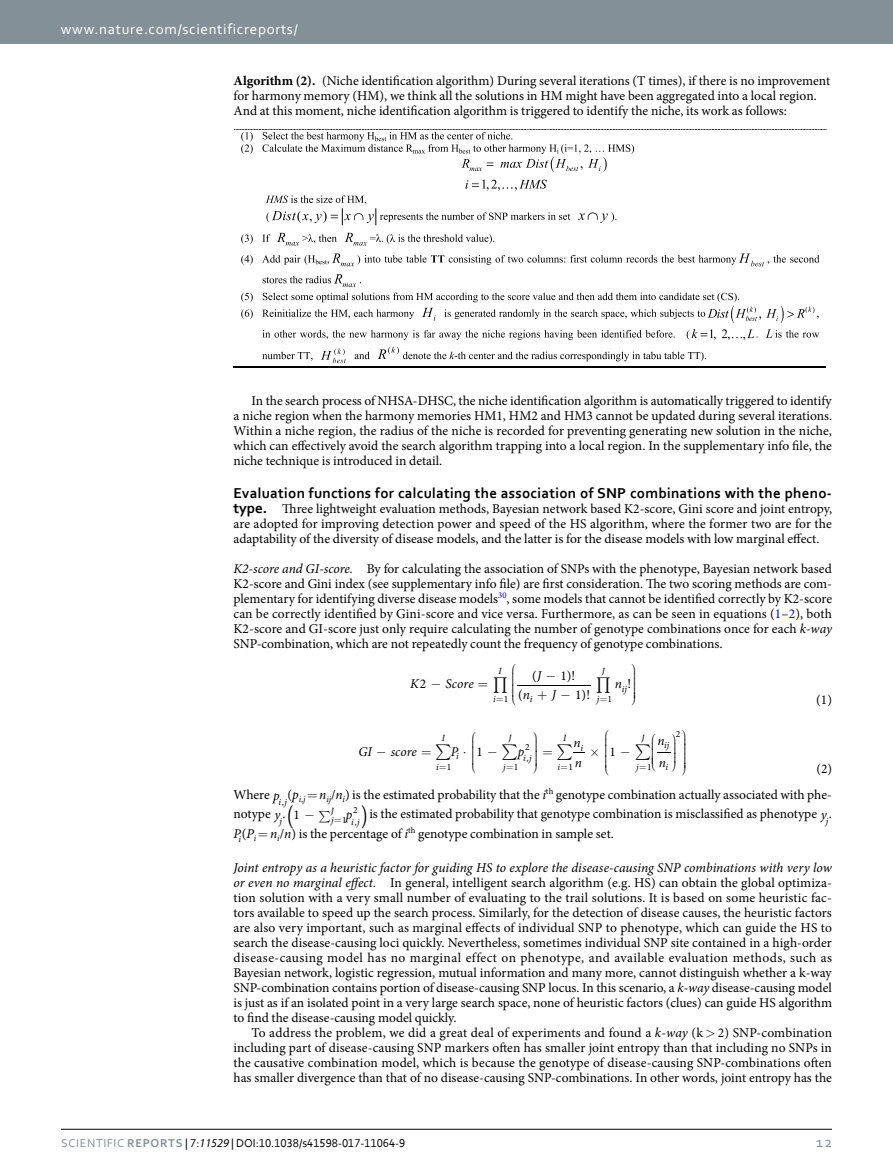
<style>
.page{position:relative;width:893px;height:1174px;background:#fff}
.page>*{position:absolute;margin:0;border:0;box-sizing:border-box;transform-origin:0 0}
.t1{font:26.85px "Minion Pro";color:#000;scale:.7 1}
.t2{font:700 15px "Corbel";letter-spacing:.015em;color:#000}
.t3{font:15px "Corbel 2";letter-spacing:.045em;color:#fff}
.t4{font:15px "Corbel 2";color:#839097}
.t5{font:13.5px/15px "Minion Pro";color:#000;text-align:justify}
.t6{font:italic 13.35px/19.5px "Minion Pro";letter-spacing:.005em;color:#000}
.t7{font:13.35px/19px "Minion Pro";color:#000}
.t8{font:12px "Corbel";color:#000}
.t9{font:italic 9.45px "Minion Pro";color:#000}
.t10{font:9.45px "Minion Pro";color:#000}
.s1{font-weight:700}
.s2{font-family:"Corbel Bold 2";font-weight:400}
.s3{font-family:"Corbel Bold 2";font-size:15px}
.s4{font-style:italic}
.s5{color:#00f}
.s6{font-style:normal}
.s7{font-style:italic;font-size:13.35px}
.s8{font-size:26.85px}
.s9{font-size:13.35px}
.s10{font-family:"Corbel 2";color:#839097}
.s11{font-family:"Corbel Bold 2";color:#839097}
.s12{font-family:"Myriad Pro";font-style:italic}
</style>
<div class="page">
<div style="left:0;top:0;width:893px;height:43px;background:#839097"></div>
<hr style="left:61px;top:1129px;width:771px;height:1px;background:#000">
<img style="left:234px;top:129px;width:592px;height:1px">
<svg style="left:241px;top:132px;width:12px;height:22px"></svg>
<svg style="left:262px;top:132px;width:372px;height:40px"></svg>
<svg style="left:266px;top:180px;width:304px;height:45px"></svg>
<svg style="left:578px;top:212px;width:38px;height:11px"></svg>
<svg style="left:241px;top:234px;width:12px;height:10px"></svg>
<svg style="left:262px;top:234px;width:8px;height:8px"></svg>
<svg style="left:277px;top:233px;width:60px;height:13px"></svg>
<svg style="left:345px;top:233px;width:149px;height:13px"></svg>
<svg style="left:241px;top:255px;width:12px;height:10px"></svg>
<svg style="left:262px;top:253px;width:557px;height:13px"></svg>
<svg style="left:241px;top:292px;width:12px;height:10px"></svg>
<svg style="left:241px;top:309px;width:12px;height:10px"></svg>
<svg style="left:262px;top:274px;width:557px;height:49px"></svg>
<svg style="left:262px;top:329px;width:496px;height:11px"></svg>
<svg style="left:765px;top:329px;width:54px;height:9px"></svg>
<svg style="left:262px;top:352px;width:51px;height:9px"></svg>
<svg style="left:321px;top:348px;width:25px;height:15px"></svg>
<svg style="left:355px;top:352px;width:15px;height:7px"></svg>
<svg style="left:378px;top:347px;width:328px;height:14px"></svg>
<hr style="left:233px;top:366px;width:593px;height:2px;background:#000">
<hr style="left:517px;top:684px;width:74px;height:1px;background:#000">
<svg style="left:657px;top:752px;width:14px;height:1px"></svg>
<p class="t3" style="left:61px;top:19px;width:238px">www.nature.com/scientificreports/</p>
<p class="t5" style="left:233px;top:73px;width:598px;text-align:left"><span class="s1">Algorithm (2).</span> (Niche identification algorithm) During several iterations (T times), if there is no improvement for harmony memory (HM), we think all the solutions in HM might have been aggregated into a local region.<br>And at this moment, niche identification algorithm is triggered to identify the niche, its work as follows:</p>
<p class="t5" style="left:233px;top:393px;width:600px;text-indent:18px">In the search process of NHSA-DHSC, the niche identification algorithm is automatically triggered to identify a niche region when the harmony memories HM1, HM2 and HM3 cannot be updated during several iterations.<br>Within a niche region, the radius of the niche is recorded for preventing generating new solution in the niche, which can effectively avoid the search algorithm trapping into a local region. In the supplementary info file, the niche technique is introduced in detail.</p>
<p class="t2" style="left:233px;top:483px;width:600px">Evaluation functions for calculating the association of SNP combinations with the pheno<span class="s2">-</span></p>
<p class="t5" style="left:233px;top:501px;width:600px"><span class="s3">TYPE.</span> Three lightweight evaluation methods, Bayesian network based K2-score, Gini score and joint entropy, are adopted for improving detection power and speed of the HS algorithm, where the former two are for the adaptability of the diversity of disease models, and the latter is for the disease models with low marginal effect.</p>
<p class="t5" style="left:233px;top:561px;width:600px"><span class="s4">K2-score and GI-score.</span> By for calculating the association of SNPs with the phenotype, Bayesian network based K2-score and Gini index (see supplementary info file) are first consideration. The two scoring methods are com&shy;plementary for identifying diverse disease models<sup>30</sup>, some models that cannot be identified correctly by K2-score can be correctly identified by Gini-score and vice versa. Furthermore, as can be seen in equations (<span class="s5">1</span>–<span class="s5">2</span>), both K2-score and GI-score just only require calculating the number of genotype combinations once for each <span class="s4">k-way </span>SNP-combination, which are not repeatedly count the frequency of genotype combinations.</p>
<p class="t6" style="left:410px;top:674px;width:65px">K<span class="s6">2</span> − Score</p>
<p class="t7" style="left:552px;top:666px;width:40px;text-indent:-19px">(<span class="s4">J</span> − 1)!<br><span class="s4">J</span> − 1)!</p>
<p class="t9" style="left:499px;top:664px;width:5px">I</p>
<p class="t9" style="left:602px;top:664px;width:5px">J</p>
<p class="t6" style="left:615px;top:674px;width:18px">n <span class="s6">!</span></p>
<p class="t9" style="left:622px;top:682px;width:7px">ij</p>
<p class="t7" style="left:518px;top:685px;width:13px">(<span class="s4">n</span></p>
<p class="t9" style="left:493px;top:693px;width:4px">i</p>
<p class="t7" style="left:816px;top:690px;width:17px">(1)</p>
<p class="t9" style="left:530px;top:693px;width:4px">i</p>
<p class="t9" style="left:597px;top:693px;width:4px">j</p>
<p class="t10" style="left:504px;top:693px;width:6px">1</p>
<p class="t10" style="left:607px;top:693px;width:6px">1</p>
<p class="t10" style="left:676px;top:728px;width:6px">2</p>
<p class="t9" style="left:442px;top:732px;width:5px">I</p>
<p class="t9" style="left:508px;top:732px;width:5px">J</p>
<p class="t9" style="left:563px;top:732px;width:5px">I</p>
<p class="t9" style="left:641px;top:732px;width:5px">J</p>
<p class="t6" style="left:518px;top:741px;width:8px">p</p>
<p class="t6" style="left:574px;top:733px;width:10px">n n</p>
<p class="t6" style="left:657px;top:730px;width:10px;line-height:21.6px">n n</p>
<p class="t9" style="left:664px;top:739px;width:7px">ij</p>
<p class="t10" style="left:525px;top:740px;width:6px">2</p>
<p class="t9" style="left:580px;top:741px;width:4px">i</p>
<p class="t6" style="left:358px;top:741px;width:60px">GI − score</p>
<p class="t6" style="left:451px;top:741px;width:17px">P ⋅</p>
<p class="t7" style="left:476px;top:742px;width:23px">1 −</p>
<p class="t7" style="left:609px;top:742px;width:23px">1 −</p>
<p class="t9" style="left:456px;top:749px;width:4px">i</p>
<p class="t9" style="left:523px;top:751px;width:10px">i j</p>
<p class="t10" style="left:526px;top:751px;width:4px">,</p>
<p class="t9" style="left:503px;top:760px;width:4px">j</p>
<p class="t9" style="left:636px;top:760px;width:4px">j</p>
<p class="t9" style="left:436px;top:760px;width:4px">i</p>
<p class="t10" style="left:447px;top:760px;width:6px">1</p>
<p class="t10" style="left:514px;top:760px;width:6px">1</p>
<p class="t9" style="left:666px;top:760px;width:4px">i</p>
<p class="t9" style="left:558px;top:760px;width:4px">i</p>
<p class="t10" style="left:568px;top:760px;width:6px">1</p>
<p class="t10" style="left:647px;top:760px;width:6px">1</p>
<p class="t7" style="left:816px;top:759px;width:17px">(2)</p>
<p class="t5" style="left:233px;top:785px;width:600px;line-height:19.2px">Where <span class="s7">p</span><sub>i</sub> <sub>j</sub><sub>,</sub> (<span class="s4">p</span><sub>i</sub><sub>,</sub><sub>j</sub> <span class="s4">n</span><sub>ij</sub>/<span class="s4">n</span><sub>i</sub>) is the estimated probability that the <span class="s4">i</span><sup>th</sup> genotype combination actually associated with phe&shy;notype <span class="s7">y</span><sub>j</sub>. <span class="s8">(</span><span class="s9">1</span></p>
<h1 class="t1" style="left:361px;top:797px;width:11px">)</h1>
<p class="t5" style="left:346px;top:806px;width:488px"><span class="s7">p</span><sup>2</sup> is the estimated probability that genotype combination is misclassified as phenotype <span class="s7">y</span><sub>j</sub>.</p>
<p class="t9" style="left:331px;top:804px;width:5px">J</p>
<p class="t9" style="left:331px;top:813px;width:4px">j</p>
<p class="t10" style="left:342px;top:814px;width:19px">1 <span class="s4">ij</span>,</p>
<p class="t5" style="left:233px;top:826px;width:382px"><span class="s7">P</span><sub>i</sub>(<span class="s4">P</span><sub>i</sub> <span class="s4">n</span><sub>i</sub>/<span class="s4">n</span>) is the percentage of <span class="s4">i</span><sup>th</sup> genotype combination in sample set.</p>
<p class="t5" style="left:233px;top:860px;width:600px"><span class="s4">Joint entropy as a heuristic factor for guiding HS to explore the disease-causing SNP combinations with very low or even no marginal effect.</span> In general, intelligent search algorithm (e.g. HS) can obtain the global optimiza&shy;tion solution with a very small number of evaluating to the trail solutions. It is based on some heuristic fac&shy;tors available to speed up the search process. Similarly, for the detection of disease causes, the heuristic factors are also very important, such as marginal effects of individual SNP to phenotype, which can guide the HS to search the disease-causing loci quickly. Nevertheless, sometimes individual SNP site contained in a high-order disease-causing model has no marginal effect on phenotype, and available evaluation methods, such as Bayesian network, logistic regression, mutual information and many more, cannot distinguish whether a k-way SNP-combination contains portion of disease-causing SNP locus. In this scenario, a <span class="s4">k-way</span> disease-causing model is just as if an isolated point in a very large search space, none of heuristic factors (clues) can guide HS algorithm to find the disease-causing model quickly.</p>
<p class="t5" style="left:233px;top:1025px;width:600px;text-indent:18px">To address the problem, we did a great deal of experiments and found a <span class="s4">k-way</span> (k 2) SNP-combination including part of disease-causing SNP markers often has smaller joint entropy than that including no SNPs in the causative combination model, which is because the genotype of disease-causing SNP-combinations often has smaller divergence than that of no disease-causing SNP-combinations. In other words, joint entropy has the</p>
<p class="t8" style="left:61px;top:1135px;width:346px"><span class="s10">Scientific</span> <span class="s11">REPORTS</span> | 7:<span class="s12">11529</span> | DOI:10.1038/s41598-017-11064-9</p>
<p class="t4" style="left:816px;top:1132px;width:17px">12</p>
</div>
